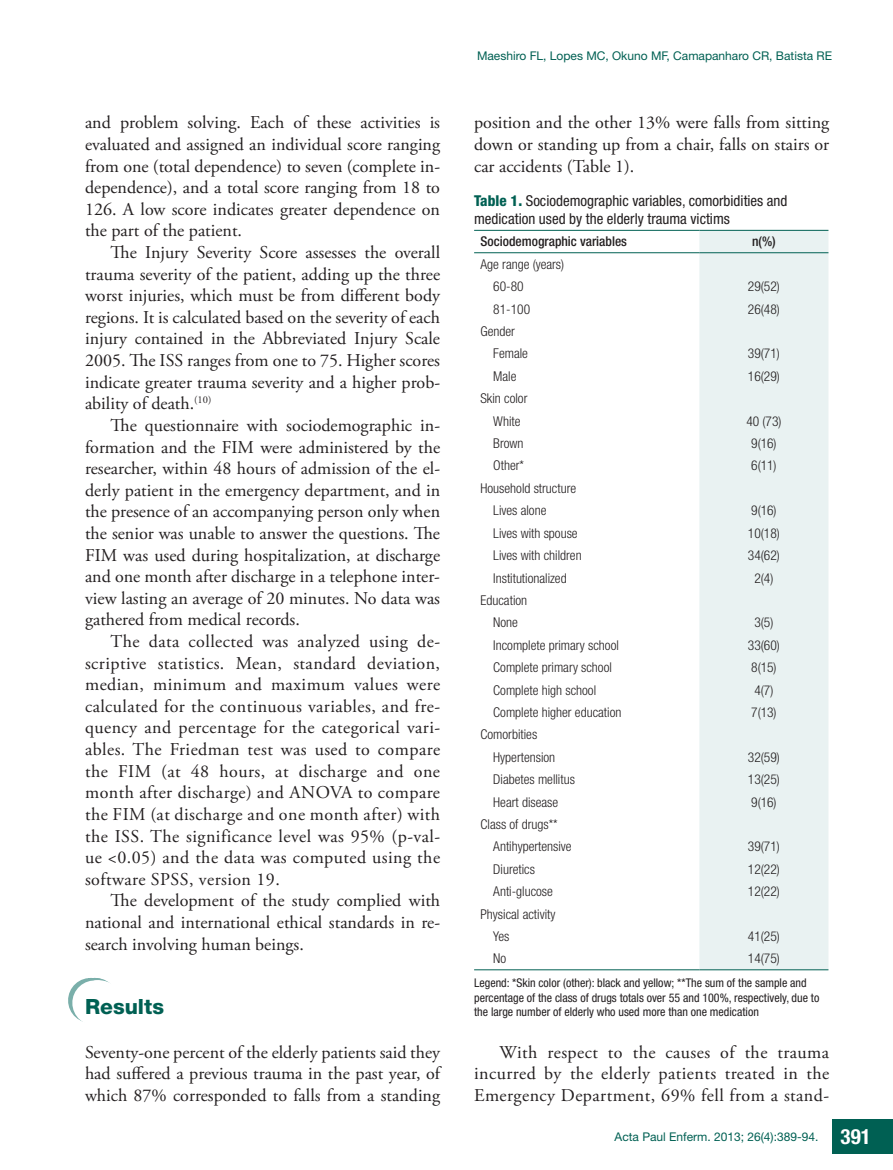
<style>
.page{position:relative;width:893px;height:1170px;background:#fff}
.page>*{position:absolute;margin:0;border:0;box-sizing:border-box;transform-origin:0 0}
.t1{font:800 21px "Helvetica Neue LT Std";color:#006053}
.t2{font:18px/21.6px "Adobe Garamond Pro";color:#231f20;text-align:justify}
.t3{font:condensed 15px/18px "Helvetica Neue LT Std";color:#231f20}
.t4{font:300 condensed 13.5px/22.4px "Helvetica Neue LT Std";color:#231f20}
.t5{font:500 condensed 13.5px "Helvetica Neue LT Std";color:#231f20}
.t6{font:condensed 12px/14.4px "Helvetica Neue LT Std";color:#231f20}
.t7{font:12px "Helvetica Neue LT Std";color:#006053}
.s1{font-weight:800;color:#006053}
.s2{font-weight:700;font-stretch:condensed;font-size:21px;color:#fff}
</style>
<div class="page">
<div style="left:832px;top:1118px;width:61px;height:35px;background:#006053"></div>
<hr style="left:91px;top:977px;width:1px;height:45px;background:#7aafaa">
<svg style="left:92px;top:977px;width:7px;height:4px"></svg>
<hr style="left:95px;top:980px;width:1px;height:45px;background:#fff">
<div style="left:699px;top:231px;width:129px;height:738px;background:#e9f2f2"></div>
<hr style="left:474px;top:969px;width:225px;height:1px;background:#006053">
<hr style="left:699px;top:969px;width:129px;height:1px;background:#006053">
<hr style="left:474px;top:230px;width:225px;height:1px;background:#006053">
<hr style="left:699px;top:230px;width:129px;height:1px;background:#006053">
<hr style="left:474px;top:252px;width:225px;height:1px;background:#006053">
<hr style="left:699px;top:252px;width:129px;height:1px;background:#006053">
<p class="t2" style="left:85px;top:112px;width:357px">and problem solving. Each of these activities is evaluated and assigned an individual score ranging from one (total dependence) to seven (complete in&shy;dependence), and a total score ranging from 18 to 126. A low score indicates greater dependence on the part of the patient.</p>
<p class="t2" style="left:85px;top:242px;width:357px;text-indent:26px">The Injury Severity Score assesses the overall trauma severity of the patient, adding up the three worst injuries, which must be from different body regions. It is calculated based on the severity of each injury contained in the Abbreviated Injury Scale 2005. The ISS ranges from one to 75. Higher scores indicate greater trauma severity and a higher prob&shy;ability of death.<sup>(10)</sup></p>
<p class="t2" style="left:85px;top:415px;width:357px;text-indent:26px">The questionnaire with sociodemographic in&shy;formation and the FIM were administered by the researcher, within 48 hours of admission of the el&shy;derly patient in the emergency department, and in the presence of an accompanying person only when the senior was unable to answer the questions. The FIM was used during hospitalization, at discharge and one month after discharge in a telephone inter&shy;view lasting an average of 20 minutes. No data was gathered from medical records.</p>
<p class="t2" style="left:85px;top:631px;width:357px;text-indent:26px">The data collected was analyzed using de&shy;scriptive statistics. Mean, standard deviation, median, minimum and maximum values were calculated for the continuous variables, and fre&shy;quency and percentage for the categorical vari&shy;ables. The Friedman test was used to compare the FIM (at 48 hours, at discharge and one month after discharge) and ANOVA to compare the FIM (at discharge and one month after) with the ISS. The significance level was 95% (p-val&shy;ue &lt;0.05) and the data was computed using the software SPSS, version 19.</p>
<p class="t2" style="left:85px;top:890px;width:357px;text-indent:26px">The development of the study complied with national and international ethical standards in re&shy;search involving human beings.</p>
<p class="t1" style="left:85px;top:994px;width:80px">Results</p>
<p class="t2" style="left:85px;top:1041px;width:357px">Seventy-one percent of the elderly patients said they had suffered a previous trauma in the past year, of which 87% corresponded to falls from a standing</p>
<p class="t7" style="left:477px;top:48px;width:357px">Maeshiro FL, Lopes MC, Okuno MF, Camapanharo CR, Batista RE</p>
<p class="t2" style="left:474px;top:112px;width:357px">position and the other 13% were falls from sitting down or standing up from a chair, falls on stairs or car accidents (Table 1).</p>
<p class="t3" style="left:474px;top:191px;width:315px"><span class="s1">Table 1.</span> Sociodemographic variables, comorbidities and medication used by the elderly trauma victims</p>
<p class="t5" style="left:480px;top:233px;width:148px">Sociodemographic variables</p>
<p class="t5" style="left:752px;top:233px;width:25px">n(%)</p>
<p class="t4" style="left:493px;top:253px;width:72px;text-indent:-13px">Age range (years)<br>60-80</p>
<p class="t4" style="left:748px;top:275px;width:33px">29(52)</p>
<p class="t4" style="left:493px;top:297px;width:38px">81-100</p>
<p class="t4" style="left:748px;top:297px;width:33px">26(48)</p>
<p class="t4" style="left:493px;top:320px;width:36px;text-indent:-13px">Gender<br>Female</p>
<p class="t4" style="left:748px;top:342px;width:33px">39(71)</p>
<p class="t4" style="left:493px;top:365px;width:25px">Male</p>
<p class="t4" style="left:748px;top:365px;width:33px">16(29)</p>
<p class="t4" style="left:480px;top:387px;width:48px;text-align:center">Skin color<br>White</p>
<p class="t4" style="left:746px;top:409px;width:37px">40 (73)</p>
<p class="t4" style="left:493px;top:432px;width:32px">Brown</p>
<p class="t4" style="left:751px;top:432px;width:27px">9(16)</p>
<p class="t4" style="left:493px;top:454px;width:32px">Other*</p>
<p class="t4" style="left:751px;top:454px;width:27px">6(11)</p>
<p class="t4" style="left:493px;top:477px;width:84px;text-indent:-13px">Household structure<br>Lives alone</p>
<p class="t4" style="left:751px;top:499px;width:27px">9(16)</p>
<p class="t4" style="left:493px;top:521px;width:86px">Lives with spouse</p>
<p class="t4" style="left:748px;top:521px;width:33px">10(18)</p>
<p class="t4" style="left:493px;top:544px;width:90px">Lives with children</p>
<p class="t4" style="left:748px;top:544px;width:33px">34(62)</p>
<p class="t4" style="left:493px;top:566px;width:75px">Institutionalized</p>
<p class="t4" style="left:754px;top:566px;width:20px">2(4)</p>
<p class="t4" style="left:480px;top:589px;width:48px;text-align:center">Education<br>None</p>
<p class="t4" style="left:754px;top:611px;width:20px">3(5)</p>
<p class="t4" style="left:493px;top:633px;width:127px">Incomplete primary school</p>
<p class="t4" style="left:748px;top:633px;width:33px">33(60)</p>
<p class="t4" style="left:493px;top:656px;width:120px">Complete primary school</p>
<p class="t4" style="left:751px;top:656px;width:27px">8(15)</p>
<p class="t4" style="left:493px;top:678px;width:104px">Complete high school</p>
<p class="t4" style="left:754px;top:678px;width:20px">4(7)</p>
<p class="t4" style="left:493px;top:700px;width:130px">Complete higher education</p>
<p class="t4" style="left:751px;top:700px;width:27px">7(13)</p>
<p class="t4" style="left:493px;top:723px;width:63px;text-indent:-13px">Comorbities<br>Hypertension</p>
<p class="t4" style="left:748px;top:745px;width:33px">32(59)</p>
<p class="t4" style="left:493px;top:768px;width:83px">Diabetes mellitus</p>
<p class="t4" style="left:748px;top:768px;width:33px">13(25)</p>
<p class="t4" style="left:493px;top:790px;width:66px">Heart disease</p>
<p class="t4" style="left:751px;top:790px;width:27px">9(16)</p>
<p class="t4" style="left:493px;top:812px;width:80px;text-indent:-13px">Class of drugs**<br>Antihypertensive</p>
<p class="t4" style="left:748px;top:835px;width:33px">39(71)</p>
<p class="t4" style="left:493px;top:857px;width:43px">Diuretics</p>
<p class="t4" style="left:748px;top:857px;width:33px">12(22)</p>
<p class="t4" style="left:493px;top:880px;width:61px">Anti-glucose</p>
<p class="t4" style="left:748px;top:880px;width:33px">12(22)</p>
<p class="t4" style="left:493px;top:902px;width:64px;text-indent:-13px">Physical activity<br>Yes</p>
<p class="t4" style="left:748px;top:924px;width:33px">41(25)</p>
<p class="t4" style="left:493px;top:947px;width:15px">No</p>
<p class="t4" style="left:748px;top:947px;width:33px">14(75)</p>
<p class="t6" style="left:474px;top:975px;width:347px">Legend: *Skin color (other): black and yellow; **The sum of the sample and percentage of the class of drugs totals over 55 and 100%, respectively, due to the large number of elderly who used more than one medication</p>
<p class="t2" style="left:474px;top:1041px;width:357px;text-indent:26px">With respect to the causes of the trauma incurred by the elderly patients treated in the Emergency Department, 69% fell from a stand-</p>
<p class="t7" style="left:615px;top:1129px;width:258px">Acta Paul Enferm. 2013; 26(4):389-94. <span class="s2">391</span></p>
</div>
